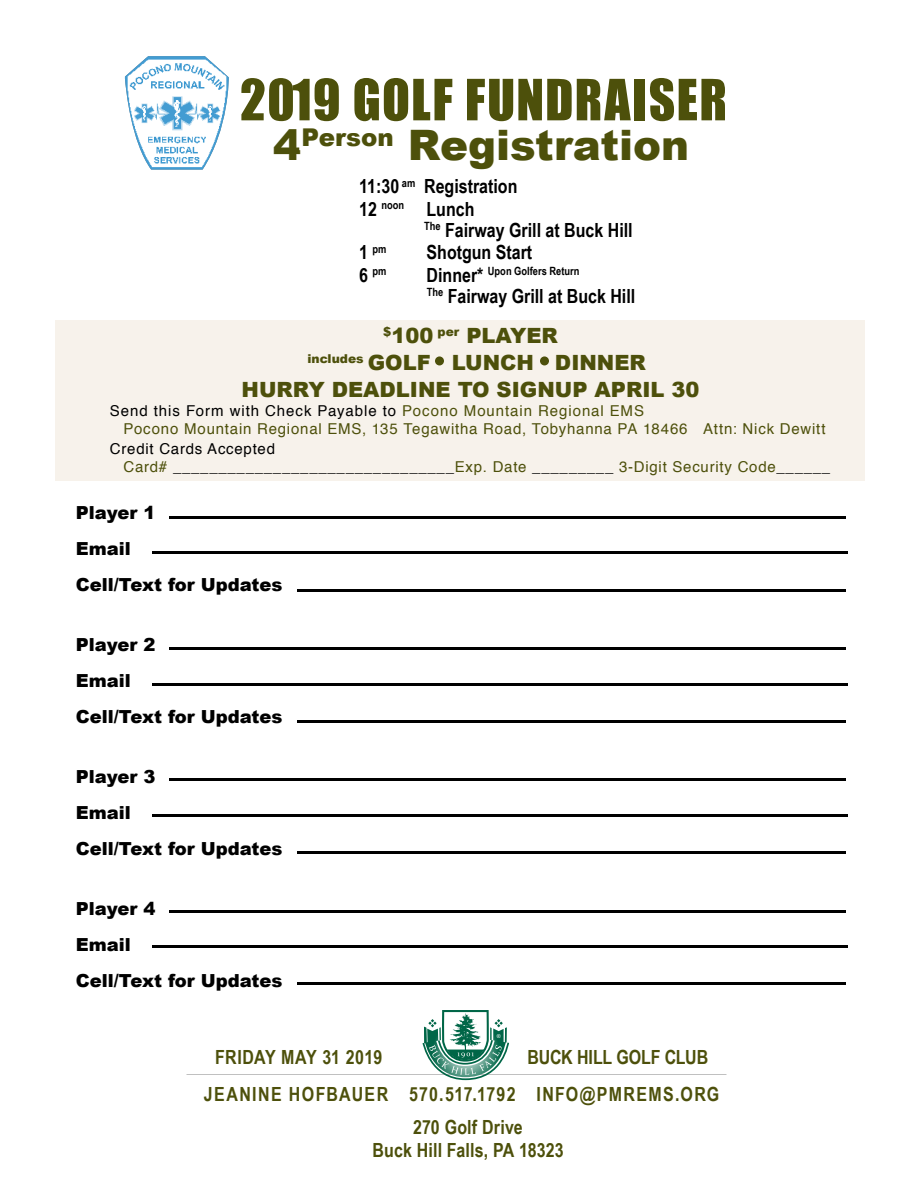
<style>
.page{position:relative;width:918px;height:1188px;background:#fff}
.page>*{position:absolute;margin:0;border:0;box-sizing:border-box;transform-origin:0 0}
.t1{font:52.5px "Impact";letter-spacing:.025em;color:#4d500b}
.t2{font:900 42px "Arial";color:#4d500b}
.t3{font:900 21px/27px "Arial";color:#4d500b;text-align:center}
.t4{font:700 19.5px/22.5px "Arial Narrow";color:#000}
.t5{font:700 19.5px/23.4px "Arial Narrow";letter-spacing:.01em;color:#4d500b;text-align:center}
.t6{font:700 19.5px/37.5px "Arial Narrow";letter-spacing:.035em;color:#4d500b}
.t7{font:700 19.5px "Arial Narrow";letter-spacing:.065em;color:#4d500b}
.t8{font:700 19.5px "Arial Narrow";letter-spacing:-.01em;color:#4d500b}
.t9{font:900 18px/36px "Arial";color:#000}
.t10{font:15px/18px "Helvetica";letter-spacing:.055em;color:#4d500b}
.t11{font:15px/18px "Helvetica";letter-spacing:.05em;color:#000}
.t12{font:700 11.4px "Arial Narrow";color:#000}
.t13{font:5.4px "Arial";color:#fff}
.s1{font-size:19.5px}
.s2{color:#000}
.s3{color:#4d500b}
</style>
<div class="page">
<div style="left:56px;top:320px;width:810px;height:161px;background:#f7f2eb"></div>
<img style="left:125px;top:56px;width:104px;height:114px">
<svg style="left:422px;top:1010px;width:88px;height:71px"></svg>
<hr style="left:170px;top:516px;width:676px;height:3px;background:#000">
<hr style="left:153px;top:552px;width:695px;height:2px;background:#000">
<hr style="left:297px;top:589px;width:549px;height:2px;background:#000">
<hr style="left:170px;top:648px;width:676px;height:2px;background:#000">
<hr style="left:153px;top:683px;width:695px;height:2px;background:#000">
<hr style="left:297px;top:720px;width:549px;height:3px;background:#000">
<hr style="left:170px;top:779px;width:676px;height:2px;background:#000">
<hr style="left:153px;top:814px;width:695px;height:2px;background:#000">
<hr style="left:297px;top:852px;width:549px;height:2px;background:#000">
<hr style="left:170px;top:910px;width:676px;height:2px;background:#000">
<hr style="left:153px;top:945px;width:695px;height:3px;background:#000">
<hr style="left:297px;top:983px;width:549px;height:2px;background:#000">
<div style="left:435px;top:356px;width:9px;height:9px;background:#4d500b;border-radius:50%"></div>
<div style="left:540px;top:356px;width:9px;height:9px;background:#4d500b;border-radius:50%"></div>
<h1 class="t1" style="left:240px;top:59px;width:488px">2019 Golf FUNDRAISER</h1>
<h2 class="t2" style="left:273px;top:115px;width:417px">4<sup>Person</sup> Registration</h2>
<h3 class="t4" style="left:359px;top:174px;width:160px">11:30 <sup>am</sup> Registration<br>12 <sup>noon</sup> Lunch</h3>
<h3 class="t4" style="left:424px;top:218px;width:210px"><sup>The</sup> Fairway Grill at Buck Hill</h3>
<p class="t12" style="left:359px;top:240px;width:29px"><span class="s1">1</span> pm</p>
<h3 class="t4" style="left:427px;top:240px;width:107px">Shotgun Start</h3>
<p class="t12" style="left:359px;top:263px;width:29px"><span class="s1">6</span> pm</p>
<p class="t12" style="left:427px;top:263px;width:154px"><span class="s1">Dinner*</span> Upon Golfers Return</p>
<h3 class="t4" style="left:427px;top:284px;width:210px"><sup>The</sup> Fairway Grill at Buck Hill</h3>
<h3 class="t3" style="left:242px;top:322px;width:460px"><sup>$</sup>100 <sup>per</sup> PLAYER<br><sup>includes</sup> GOLF LUNCH DINNER<br>HURRY DEADLINE TO SIGNUP APRIL 30</h3>
<p class="t10" style="left:123px;top:403px;width:704px;text-indent:-13px"><span class="s2">Send this Form with Check Payable to</span> Pocono Mountain Regional EMS<br>Pocono Mountain Regional EMS, 135 Tegawitha Road, Tobyhanna PA 18466 Attn: Nick Dewitt</p>
<p class="t11" style="left:123px;top:440px;width:708px;text-indent:-13px">Credit Cards Accepted<br><span class="s3">Card#</span> _______________________________<span class="s3">Exp. Date</span> _________ <span class="s3">3-Digit Security Code</span>______</p>
<p class="t9" style="left:76px;top:494px;width:208px">Player 1<br>Email<br>Cell/Text for Updates</p>
<p class="t9" style="left:76px;top:626px;width:208px">Player 2<br>Email<br>Cell/Text for Updates</p>
<p class="t9" style="left:76px;top:758px;width:208px">Player 3<br>Email<br>Cell/Text for Updates</p>
<p class="t9" style="left:76px;top:890px;width:208px">Player 4<br>Email<br>Cell/Text for Updates</p>
<p class="t13" style="left:497px;top:1033px;width:5px">®</p>
<h3 class="t8" style="left:527px;top:1042px;width:182px">BUCK HILL GOLF CLUB</h3>
<h3 class="t6" style="left:204px;top:1037px;width:180px;text-indent:11px">FRIDAY MAY 31 2019<br>Jeanine Hofbau</h3>
<h3 class="t5" style="left:365px;top:1082px;width:20px">er</h3>
<h3 class="t7" style="left:409px;top:1080px;width:312px">570.517.1792 info@PMREMS.ORG</h3>
<h3 class="t5" style="left:372px;top:1115px;width:193px">270 Golf Drive<br>Buck Hill Falls, PA 18323</h3>
</div>
